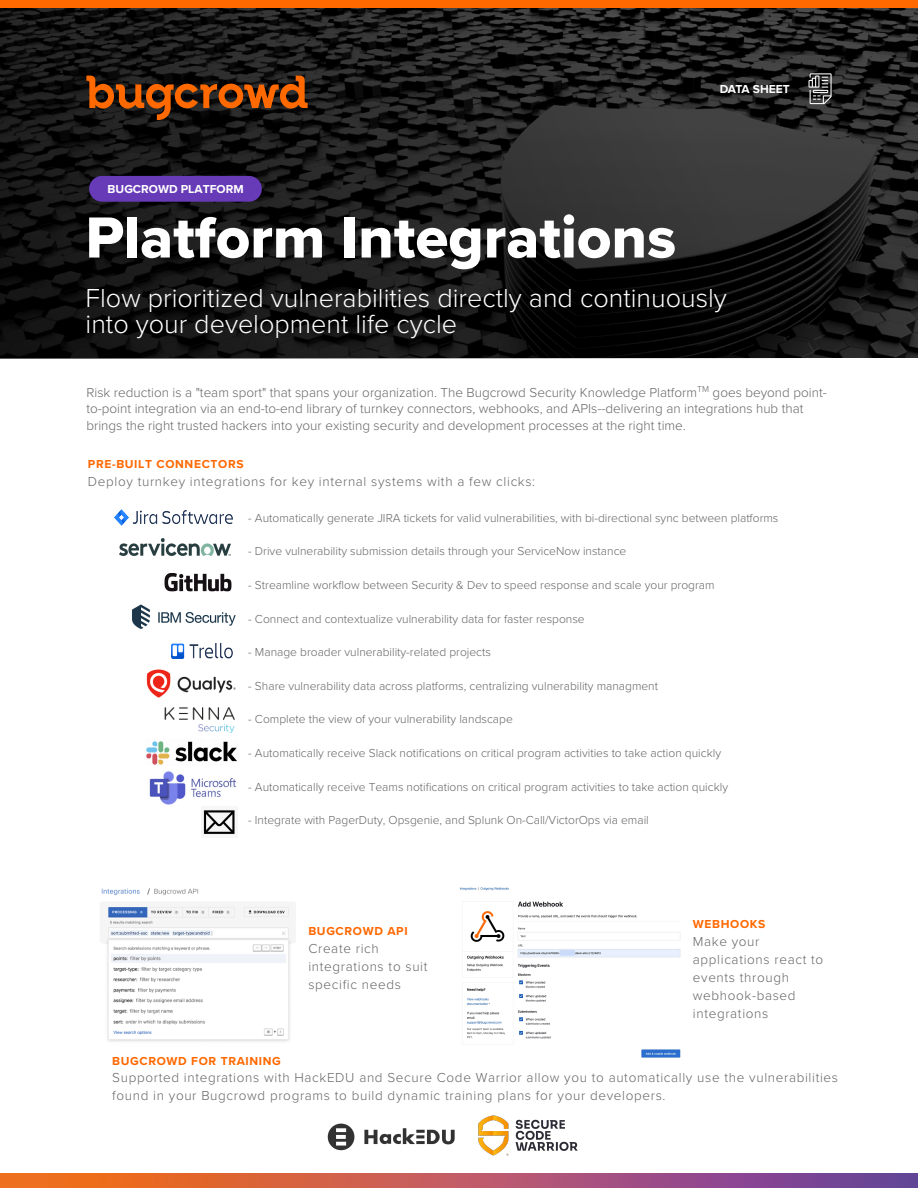
<style>
.page{position:relative;width:918px;height:1188px;background:#fff}
.page>*{position:absolute;margin:0;border:0;box-sizing:border-box;transform-origin:0 0}
.t1{font:60px "Proxima Nova Extrabld";color:#fff}
.t2{font:300 27px/26.2px "Proxima Nova";color:#fff}
.t3{font:300 13.5px/18.1px "Proxima Nova";letter-spacing:.05em;color:#656565}
.t4{font:300 13.5px/16.6px "Proxima Nova";color:#666}
.t5{font:300 12px "Proxima Nova";color:#656565}
.t6{font:700 12px "Proxima Nova";letter-spacing:.055em;color:#ff6800}
.t7{font:700 12px "Proxima Nova";color:#fff}
</style>
<div class="page">
<svg style="left:0;top:8px;width:917px;height:351px;background:#1a1a1a"></svg>
<img style="left:917px;top:0;width:1px;height:381px">
<div style="left:0;top:0;width:918px;height:8px;background:#ff6900"></div>
<svg style="left:0;top:1173px;width:918px;height:15px;background:#b8595f"></svg>
<svg style="left:808px;top:73px;width:24px;height:31px"></svg>
<svg style="left:86px;top:76px;width:222px;height:44px;background:#5f2f0e"></svg>
<div style="left:89px;top:176px;width:173px;height:26px;background:#673ab7;border-radius:13px"></div>
<img style="left:120px;top:538px;width:111px;height:17px">
<img style="left:146px;top:741px;width:91px;height:24px">
<img style="left:114px;top:510px;width:118px;height:16px">
<img style="left:171px;top:644px;width:62px;height:14px">
<img style="left:146px;top:669px;width:90px;height:29px">
<img style="left:164px;top:573px;width:68px;height:19px">
<img style="left:164px;top:707px;width:71px;height:26px">
<img style="left:149px;top:771px;width:88px;height:34px">
<img style="left:101px;top:888px;width:193px;height:154px">
<img style="left:132px;top:604px;width:104px;height:25px">
<img style="left:459px;top:887px;width:222px;height:171px">
<img style="left:327px;top:1123px;width:128px;height:28px">
<img style="left:479px;top:1115px;width:98px;height:41px">
<img style="left:203px;top:810px;width:32px;height:25px">
<p class="t7" style="left:108px;top:180px;width:138px">BUGCROWD PLATFORM</p>
<p class="t7" style="left:720px;top:84px;width:72px">DATA SHEET</p>
<h1 class="t1" style="left:86px;top:193px;width:592px">Platform Integrations</h1>
<h2 class="t2" style="left:86px;top:283px;width:643px">Flow prioritized vulnerabilities directly and continuously into your development life cycle</h2>
<p class="t4" style="left:86px;top:383px;width:742px">Risk reduction is a "team sport" that spans your organization. The Bugcrowd Security Knowledge Platform<sup>TM</sup> goes beyond point&shy;to-point integration via an end-to-end library of turnkey connectors, webhooks, and APIs--delivering an integrations hub that brings the right trusted hackers into your existing security and development processes at the right time.</p>
<p class="t6" style="left:88px;top:455px;width:157px">PRE-BUILT CONNECTORS</p>
<p class="t3" style="left:88px;top:471px;width:449px">Deploy turnkey integrations for key internal systems with a few clicks:</p>
<p class="t5" style="left:248px;top:509px;width:532px">- Automatically generate JIRA tickets for valid vulnerabilities, with bi-directional sync between platforms</p>
<p class="t5" style="left:248px;top:542px;width:380px">- Drive vulnerability submission details through your ServiceNow instance</p>
<p class="t5" style="left:248px;top:576px;width:468px">- Streamline workflow between Security &amp; Dev to speed response and scale your program</p>
<p class="t5" style="left:248px;top:610px;width:338px">- Connect and contextualize vulnerability data for faster response</p>
<p class="t5" style="left:248px;top:643px;width:244px">- Manage broader vulnerability-related projects</p>
<p class="t5" style="left:248px;top:677px;width:411px">- Share vulnerability data across platforms, centralizing vulnerability managment</p>
<p class="t5" style="left:248px;top:710px;width:266px">- Complete the view of your vulnerability landscape</p>
<p class="t5" style="left:248px;top:744px;width:474px">- Automatically receive Slack notifications on critical program activities to take action quickly</p>
<p class="t5" style="left:248px;top:778px;width:481px">- Automatically receive Teams notifications on critical program activities to take action quickly</p>
<p class="t5" style="left:248px;top:811px;width:402px">- Integrate with PagerDuty, Opsgenie, and Splunk On-Call/VictorOps via email</p>
<p class="t6" style="left:308px;top:922px;width:101px">BUGCROWD API</p>
<p class="t3" style="left:308px;top:939px;width:121px">Create rich integrations to suit specific needs</p>
<p class="t6" style="left:693px;top:915px;width:74px">WEBHOOKS</p>
<p class="t3" style="left:693px;top:931px;width:132px">Make your applications react to events through webhook-based integrations</p>
<p class="t6" style="left:112px;top:1052px;width:170px">BUGCROWD FOR TRAINING</p>
<p class="t3" style="left:112px;top:1068px;width:727px">Supported integrations with HackEDU and Secure Code Warrior allow you to automatically use the vulnerabilities found in your Bugcrowd programs to build dynamic training plans for your developers.</p>
</div>
